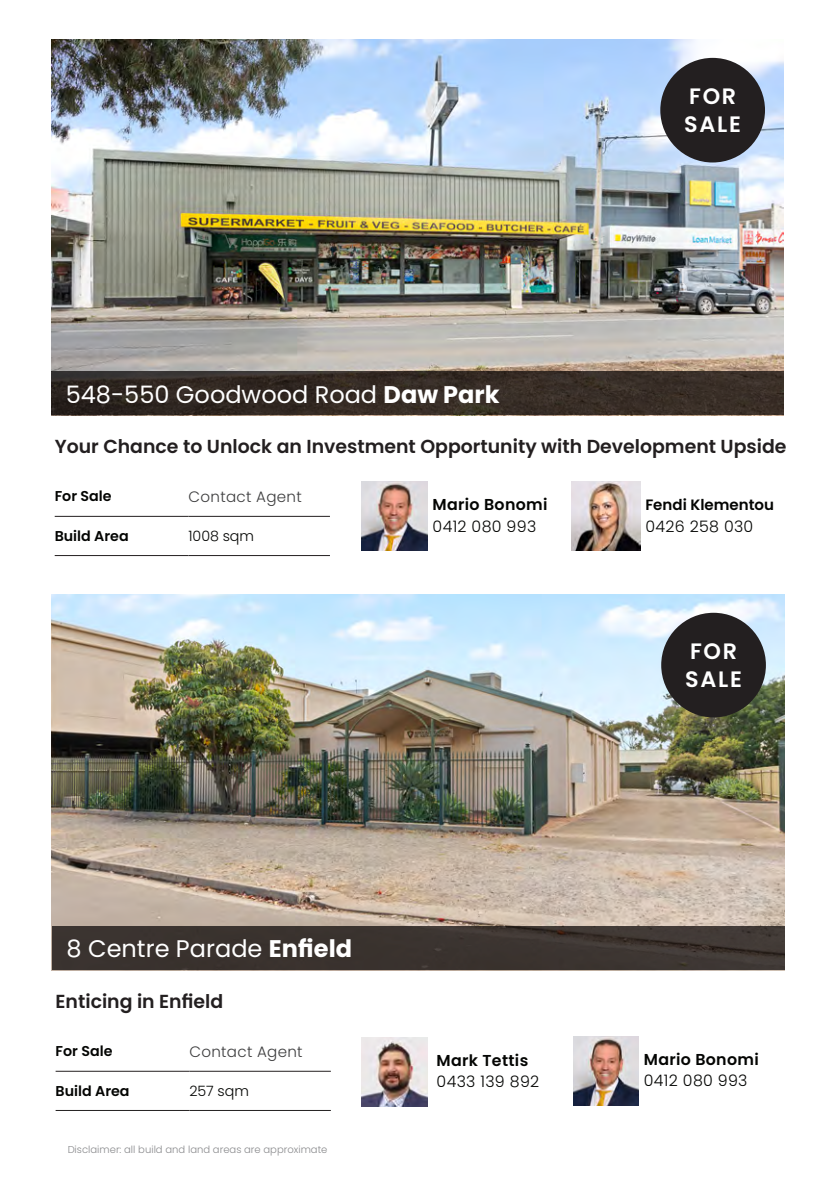
<style>
.page{position:relative;width:840px;height:1191px;background:#fff}
.page>*{position:absolute;margin:0;border:0;box-sizing:border-box;transform-origin:0 0}
.t1{font:24px "Poppins";color:#fff}
.t2{font:600 22.2px "Poppins";letter-spacing:.075em;color:#fff}
.t3{font:600 18.8px "Poppins";color:#231f20}
.t4{font:300 15.8px "Poppins";letter-spacing:.02em;color:#040503}
.t5{font:600 15.8px "Poppins";letter-spacing:.02em;color:#040503}
.t6{font:300 15px "Poppins";letter-spacing:.02em;color:#3e3e3f}
.t7{font:600 15px "Poppins";color:#040503}
.t8{font:600 14.2px "Poppins";color:#040503}
.t9{font:300 14.2px "Poppins";letter-spacing:-.005em;color:#040503}
.t10{font:300 10px "Poppins";color:#6c6d70}
.s1{font-weight:700}
</style>
<div class="page">
<img style="left:362px;top:1037px;width:65px;height:69px">
<img style="left:573px;top:1036px;width:65px;height:69px">
<img style="left:51px;top:40px;width:731px;height:331px">
<svg style="left:51px;top:371px;width:731px;height:44px;fill:#362c25"></svg>
<div style="left:660px;top:58px;width:104px;height:104px;background:#231f20;border-radius:50%"></div>
<hr style="left:55px;top:516px;width:133px;height:1px;background:#231f20">
<hr style="left:188px;top:516px;width:142px;height:1px;background:#231f20">
<hr style="left:55px;top:555px;width:133px;height:1px;background:#231f20">
<hr style="left:188px;top:555px;width:142px;height:1px;background:#231f20">
<img style="left:362px;top:482px;width:65px;height:68px">
<img style="left:571px;top:482px;width:68px;height:68px">
<img style="left:52px;top:594px;width:731px;height:332px">
<div style="left:52px;top:926px;width:731px;height:44px;background:#3b332f"></div>
<div style="left:660px;top:613px;width:105px;height:104px;background:#231f20;border-radius:50%"></div>
<hr style="left:56px;top:1071px;width:133px;height:1px;background:#231f20">
<hr style="left:189px;top:1071px;width:142px;height:1px;background:#231f20">
<hr style="left:56px;top:1110px;width:133px;height:1px;background:#231f20">
<hr style="left:189px;top:1110px;width:142px;height:1px;background:#231f20">
<p class="t1" style="left:66px;top:380px;width:435px">548-550 Goodwood Road <span class="s1">Daw Park</span></p>
<p class="t2" style="left:688px;top:83px;width:48px">FOR</p>
<p class="t2" style="left:684px;top:111px;width:58px">SALE</p>
<p class="t3" style="left:55px;top:435px;width:733px">Your Chance to Unlock an Investment Opportunity with Development Upside</p>
<p class="t8" style="left:55px;top:488px;width:58px">For Sale</p>
<p class="t6" style="left:188px;top:488px;width:115px">Contact Agent</p>
<p class="t8" style="left:55px;top:528px;width:75px">Build Area</p>
<p class="t9" style="left:188px;top:528px;width:67px">1008 sqm</p>
<p class="t5" style="left:432px;top:495px;width:116px">Mario Bonomi</p>
<p class="t4" style="left:432px;top:517px;width:105px">0412 080 993</p>
<p class="t7" style="left:645px;top:496px;width:130px">Fendi Klementou</p>
<p class="t4" style="left:645px;top:517px;width:109px">0426 258 030</p>
<p class="t2" style="left:689px;top:638px;width:48px">FOR</p>
<p class="t2" style="left:684px;top:666px;width:58px">SALE</p>
<p class="t1" style="left:66px;top:935px;width:287px">8 Centre Parade <span class="s1">Enfield</span></p>
<p class="t3" style="left:56px;top:990px;width:169px">Enticing in Enfield</p>
<p class="t8" style="left:56px;top:1043px;width:58px">For Sale</p>
<p class="t6" style="left:189px;top:1043px;width:115px">Contact Agent</p>
<p class="t8" style="left:56px;top:1083px;width:75px">Build Area</p>
<p class="t9" style="left:189px;top:1083px;width:61px">257 sqm</p>
<p class="t10" style="left:68px;top:1143px;width:261px">Disclaimer: all build and land areas are approximate</p>
<p class="t5" style="left:436px;top:1051px;width:93px">Mark Tettis</p>
<p class="t4" style="left:436px;top:1072px;width:104px">0433 139 892</p>
<p class="t5" style="left:643px;top:1050px;width:116px">Mario Bonomi</p>
<p class="t4" style="left:643px;top:1071px;width:105px">0412 080 993</p>
</div>
